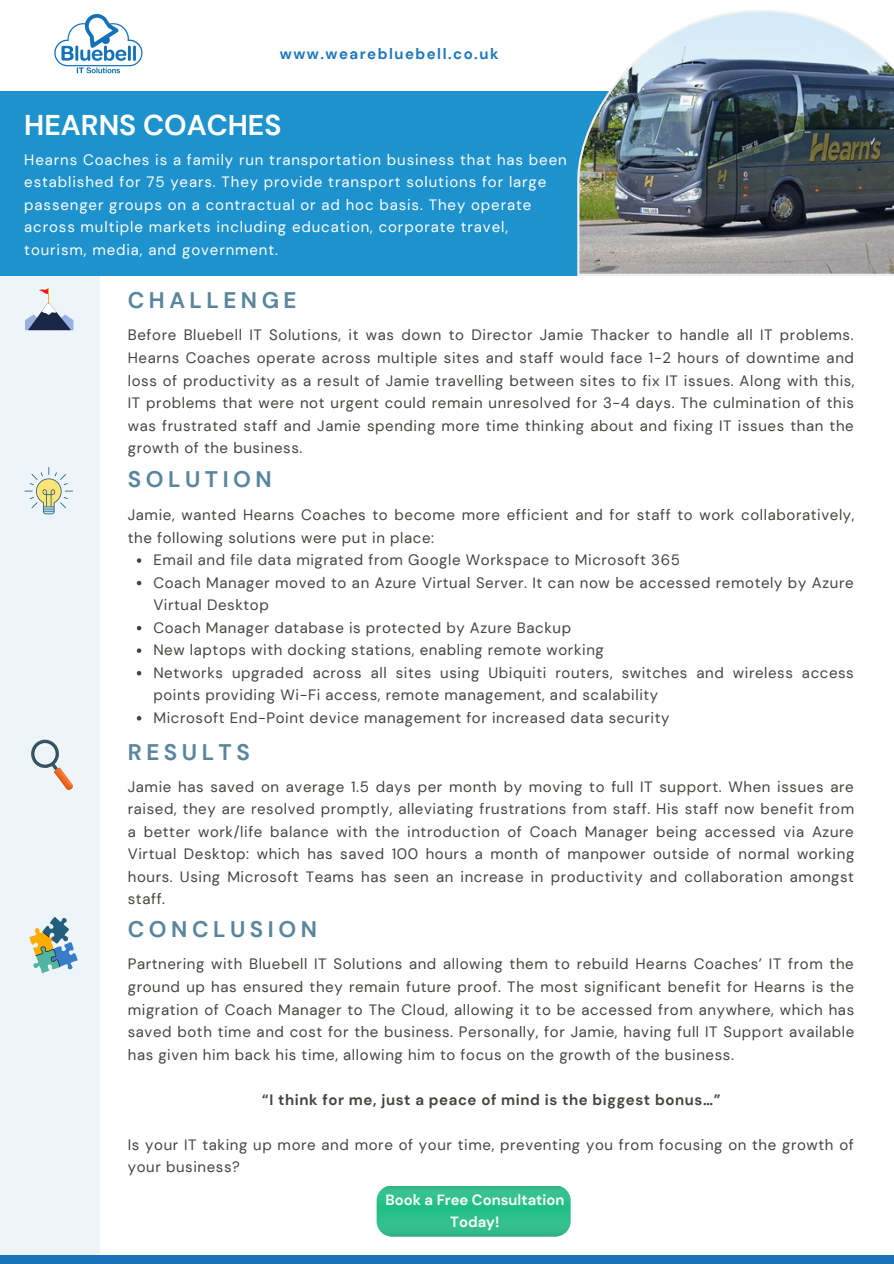
<style>
.page{position:relative;width:894px;height:1264px;background:#fff}
.page>*{position:absolute;margin:0;border:0;box-sizing:border-box;transform-origin:0 0}
.t1{font:700 28.5px "DM Sans";color:#fff}
.t2{font:700 22.5px "DM Sans";letter-spacing:.2em;color:#5a869d}
.t3{font:15px/22.5px "DM Sans";letter-spacing:.04em;color:#444440}
.t4{font:15px/22.5px "DM Sans";letter-spacing:.06em;color:#fff}
.t5{font:700 15px "DM Sans";letter-spacing:.04em;color:#444440}
.t6{font:700 15px "DM Sans";letter-spacing:.1em;color:#1b74bb}
.t7{font:700 14.85px/22.4px "DM Sans";color:#fdfdf9;text-align:center}
</style>
<div class="page">
<div style="left:0;top:202px;width:100px;height:1061px;background:#edf5fb"></div>
<div style="left:0;top:91px;width:893px;height:185px;background:#1d92cd"></div>
<img style="left:577px;top:10px;width:316px;height:266px">
<div style="left:0;top:1255px;width:893px;height:8px;background:#1b74bb"></div>
<img style="left:54px;top:14px;width:89px;height:60px">
<svg style="left:137px;top:558px;width:4px;height:5px"></svg>
<svg style="left:137px;top:581px;width:4px;height:4px"></svg>
<svg style="left:137px;top:626px;width:4px;height:4px"></svg>
<svg style="left:137px;top:648px;width:4px;height:5px"></svg>
<svg style="left:137px;top:671px;width:4px;height:4px"></svg>
<svg style="left:137px;top:716px;width:4px;height:4px"></svg>
<div style="left:376px;top:1186px;width:194px;height:50px;background:#bfbfbf;border-radius:15px;opacity:.2"></div>
<svg style="left:25px;top:288px;width:48px;height:42px"></svg>
<svg style="left:25px;top:467px;width:48px;height:47px"></svg>
<svg style="left:31px;top:739px;width:42px;height:51px"></svg>
<svg style="left:29px;top:917px;width:49px;height:56px"></svg>
<p class="t6" style="left:280px;top:44px;width:220px">www.wearebluebell.co.uk</p>
<p class="t1" style="left:24px;top:106px;width:258px">HEARNS COACHES</p>
<p class="t4" style="left:24px;top:148px;width:543px">Hearns Coaches is a family run transportation business that has been established for 75 years. They provide transport solutions for large passenger groups on a contractual or ad hoc basis. They operate across multiple markets including education, corporate travel, tourism, media, and government.</p>
<p class="t2" style="left:128px;top:285px;width:170px">CHALLENGE</p>
<p class="t3" style="left:128px;top:324px;width:728px;text-align:justify">Before Bluebell IT Solutions, it was down to Director Jamie Thacker to handle all IT problems.<br>Hearns Coaches operate across multiple sites and staff would face 1-2 hours of downtime and loss of productivity as a result of Jamie travelling between sites to fix IT issues. Along with this, IT problems that were not urgent could remain unresolved for 3-4 days. The culmination of this was frustrated staff and Jamie spending more time thinking about and fixing IT issues than the growth of the business.</p>
<p class="t2" style="left:128px;top:465px;width:145px">SOLUTION</p>
<p class="t3" style="left:128px;top:503px;width:728px">Jamie, wanted Hearns Coaches to become more efficient and for staff to work collaboratively, the following solutions were put in place:</p>
<p class="t3" style="left:153px;top:548px;width:528px">Email and file data migrated from Google Workspace to Microsoft 365</p>
<p class="t3" style="left:153px;top:571px;width:701px">Coach Manager moved to an Azure Virtual Server. It can now be accessed remotely by Azure<br>Virtual Desktop</p>
<p class="t3" style="left:153px;top:616px;width:419px">Coach Manager database is protected by Azure Backup</p>
<p class="t3" style="left:153px;top:638px;width:452px">New laptops with docking stations, enabling remote working</p>
<p class="t3" style="left:153px;top:661px;width:701px">Networks upgraded across all sites using Ubiquiti routers, switches and wireless access points providing Wi-Fi access, remote management, and scalability</p>
<p class="t3" style="left:153px;top:706px;width:517px">Microsoft End-Point device management for increased data security</p>
<p class="t2" style="left:128px;top:737px;width:124px">RESULTS</p>
<p class="t3" style="left:128px;top:775px;width:727px;text-align:justify">Jamie has saved on average 1.5 days per month by moving to full IT support. When issues are raised, they are resolved promptly, alleviating frustrations from staff. His staff now benefit from a better work/life balance with the introduction of Coach Manager being accessed via Azure Virtual Desktop: which has saved 100 hours a month of manpower outside of normal working hours. Using Microsoft Teams has seen an increase in productivity and collaboration amongst staff.</p>
<p class="t2" style="left:128px;top:915px;width:190px">CONCLUSION</p>
<p class="t3" style="left:128px;top:953px;width:727px;text-align:justify">Partnering with Bluebell IT Solutions and allowing them to rebuild Hearns Coaches’ IT from the ground up has ensured they remain future proof. The most significant benefit for Hearns is the migration of Coach Manager to The Cloud, allowing it to be accessed from anywhere, which has saved both time and cost for the business. Personally, for Jamie, having full IT Support available has given him back his time, allowing him to focus on the growth of the business.</p>
<p class="t5" style="left:262px;top:1089px;width:460px">“I think for me, just a peace of mind is the biggest bonus…”</p>
<p class="t3" style="left:128px;top:1133px;width:727px">Is your IT taking up more and more of your time, preventing you from focusing on the growth of your business?</p>
<p class="t7" style="left:385px;top:1188px;width:180px">Book a Free Consultation<br>Today!</p>
</div>
